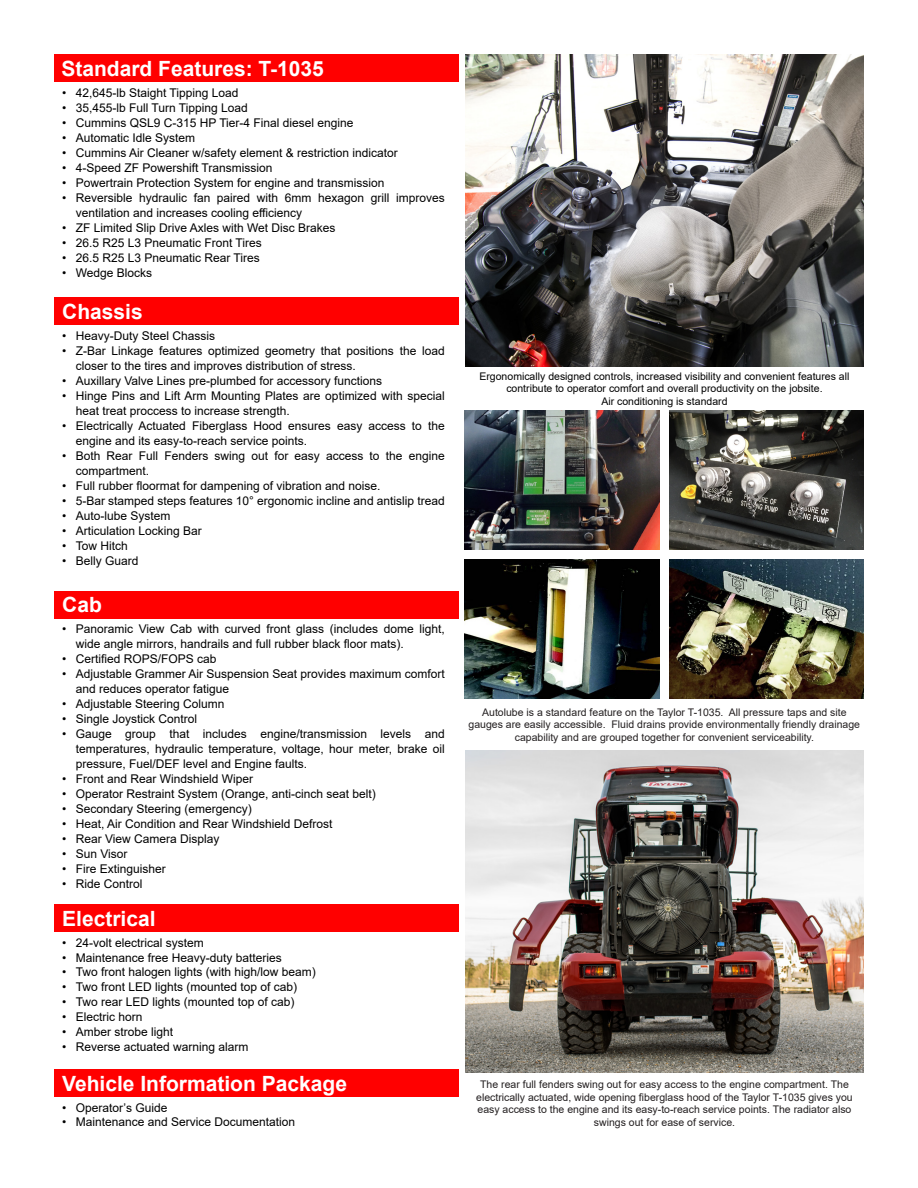
<style>
.page{position:relative;width:918px;height:1188px;background:#fff}
.page>*{position:absolute;margin:0;border:0;box-sizing:border-box;transform-origin:0 0}
.t1{font:700 21px "Arial";color:#fff}
.t2{font:12px/15px "Arial";color:#000}
.t3{font:10.5px/12.6px "Arial";color:#231f20;text-align:center}
.t4{font:10.5px/12.6px "Arial";color:#000;text-align:center}
</style>
<div class="page">
<img style="left:669px;top:560px;width:195px;height:139px">
<img style="left:465px;top:410px;width:194px;height:139px">
<img style="left:465px;top:560px;width:194px;height:139px">
<img style="left:669px;top:410px;width:195px;height:139px">
<img style="left:465px;top:55px;width:399px;height:312px">
<img style="left:465px;top:751px;width:399px;height:322px">
<div style="left:55px;top:1070px;width:404px;height:27px;background:#f00"></div>
<div style="left:55px;top:905px;width:404px;height:27px;background:#f00"></div>
<div style="left:55px;top:591px;width:404px;height:27px;background:#f00"></div>
<div style="left:55px;top:298px;width:404px;height:27px;background:#f00"></div>
<div style="left:55px;top:55px;width:404px;height:27px;background:#f00"></div>
<h1 class="t1" style="left:61px;top:54px;width:264px">Standard Features: T-1035</h1>
<p class="t2" style="left:62px;top:85px;width:178px">• 42,645-lb Staight Tipping Load</p>
<p class="t2" style="left:62px;top:100px;width:187px">• 35,455-lb Full Turn Tipping Load</p>
<p class="t2" style="left:62px;top:115px;width:293px">• Cummins QSL9 C-315 HP Tier-4 Final diesel engine</p>
<p class="t2" style="left:62px;top:130px;width:134px">• Automatic Idle System</p>
<p class="t2" style="left:62px;top:145px;width:337px">• Cummins Air Cleaner w/safety element &amp; restriction indicator</p>
<p class="t2" style="left:62px;top:160px;width:212px">• 4-Speed ZF Powershift Transmission</p>
<p class="t2" style="left:62px;top:175px;width:324px">• Powertrain Protection System for engine and transmission</p>
<p class="t2" style="left:76px;top:190px;width:370px;text-indent:-14px">• Reversible hydraulic fan paired with 6mm hexagon grill improves ventilation and increases cooling efficiency</p>
<p class="t2" style="left:62px;top:220px;width:275px">• ZF Limited Slip Drive Axles with Wet Disc Brakes</p>
<p class="t2" style="left:62px;top:235px;width:201px">• 26.5 R25 L3 Pneumatic Front Tires</p>
<p class="t2" style="left:62px;top:250px;width:199px">• 26.5 R25 L3 Pneumatic Rear Tires</p>
<p class="t2" style="left:62px;top:265px;width:91px">• Wedge Blocks</p>
<h1 class="t1" style="left:62px;top:297px;width:82px">Chassis</h1>
<p class="t2" style="left:62px;top:328px;width:154px">• Heavy-Duty Steel Chassis</p>
<p class="t2" style="left:76px;top:343px;width:370px;text-indent:-14px">• Z-Bar Linkage features optimized geometry that positions the load closer to the tires and improves distribution of stress.</p>
<p class="t2" style="left:62px;top:373px;width:322px">• Auxillary Valve Lines pre-plumbed for accessory functions</p>
<p class="t2" style="left:76px;top:388px;width:370px;text-indent:-14px">• Hinge Pins and Lift Arm Mounting Plates are optimized with special heat treat proccess to increase strength.</p>
<p class="t2" style="left:76px;top:418px;width:370px;text-indent:-14px">• Electrically Actuated Fiberglass Hood ensures easy access to the engine and its easy-to-reach service points.</p>
<p class="t2" style="left:76px;top:448px;width:371px;text-indent:-14px">• Both Rear Full Fenders swing out for easy access to the engine compartment.</p>
<p class="t2" style="left:62px;top:478px;width:320px">• Full rubber floormat for dampening of vibration and noise.</p>
<p class="t2" style="left:62px;top:493px;width:384px">• 5-Bar stamped steps features 10° ergonomic incline and antislip tread</p>
<p class="t2" style="left:62px;top:508px;width:110px">• Auto-lube System</p>
<p class="t2" style="left:62px;top:523px;width:141px">• Articulation Locking Bar</p>
<p class="t2" style="left:62px;top:538px;width:67px">• Tow Hitch</p>
<p class="t2" style="left:62px;top:553px;width:78px">• Belly Guard</p>
<h1 class="t1" style="left:62px;top:590px;width:41px">Cab</h1>
<p class="t2" style="left:76px;top:621px;width:370px;text-indent:-14px">• Panoramic View Cab with curved front glass (includes dome light, wide angle mirrors, handrails and full rubber black floor mats).</p>
<p class="t2" style="left:62px;top:651px;width:156px">• Certified ROPS/FOPS cab</p>
<p class="t2" style="left:76px;top:666px;width:370px;text-indent:-14px">• Adjustable Grammer Air Suspension Seat provides maximum comfort and reduces operator fatigue</p>
<p class="t2" style="left:62px;top:696px;width:164px">• Adjustable Steering Column</p>
<p class="t2" style="left:62px;top:711px;width:136px">• Single Joystick Control</p>
<p class="t2" style="left:76px;top:726px;width:371px;text-align:justify;text-indent:-14px">• Gauge group that includes engine/transmission levels and temperatures, hydraulic temperature, voltage, hour meter, brake oil pressure, Fuel/DEF level and Engine faults.</p>
<p class="t2" style="left:62px;top:771px;width:192px">• Front and Rear Windshield Wiper</p>
<p class="t2" style="left:62px;top:786px;width:315px">• Operator Restraint System (Orange, anti-cinch seat belt)</p>
<p class="t2" style="left:62px;top:801px;width:191px">• Secondary Steering (emergency)</p>
<p class="t2" style="left:62px;top:816px;width:272px">• Heat, Air Condition and Rear Windshield Defrost</p>
<p class="t2" style="left:62px;top:831px;width:159px">• Rear View Camera Display</p>
<p class="t2" style="left:62px;top:846px;width:67px">• Sun Visor</p>
<p class="t2" style="left:62px;top:861px;width:105px">• Fire Extinguisher</p>
<p class="t2" style="left:62px;top:876px;width:82px">• Ride Control</p>
<h1 class="t1" style="left:62px;top:904px;width:95px">Electrical</h1>
<p class="t2" style="left:62px;top:935px;width:143px">• 24-volt electrical system</p>
<p class="t2" style="left:62px;top:950px;width:221px">• Maintenance free Heavy-duty batteries</p>
<p class="t2" style="left:62px;top:965px;width:255px">• Two front halogen lights (with high/low beam)</p>
<p class="t2" style="left:62px;top:979px;width:236px">• Two front LED lights (mounted top of cab)</p>
<p class="t2" style="left:62px;top:994px;width:234px">• Two rear LED lights (mounted top of cab)</p>
<p class="t2" style="left:62px;top:1009px;width:82px">• Electric horn</p>
<p class="t2" style="left:62px;top:1024px;width:112px">• Amber strobe light</p>
<p class="t2" style="left:62px;top:1039px;width:188px">• Reverse actuated warning alarm</p>
<h1 class="t1" style="left:62px;top:1069px;width:286px">Vehicle Information Package</h1>
<p class="t2" style="left:62px;top:1100px;width:107px">• Operator’s Guide</p>
<p class="t2" style="left:62px;top:1115px;width:234px">• Maintenance and Service Documentation</p>
<p class="t4" style="left:479px;top:370px;width:371px">Ergonomically designed controls, increased visibility and convenient features all contribute to operator comfort and overall productivity on the jobsite.<br>Air conditioning is standard</p>
<p class="t3" style="left:469px;top:706px;width:393px">Autolube is a standard feature on the Taylor T-1035. All pressure taps and site gauges are easily accessible. Fluid drains provide environmentally friendly drainage capability and are grouped together for convenient serviceability.</p>
<p class="t3" style="left:476px;top:1078px;width:378px">The rear full fenders swing out for easy access to the engine compartment. The electrically actuated, wide opening fiberglass hood of the Taylor T-1035 gives you easy access to the engine and its easy-to-reach service points. The radiator also swings out for ease of service.</p>
</div>
